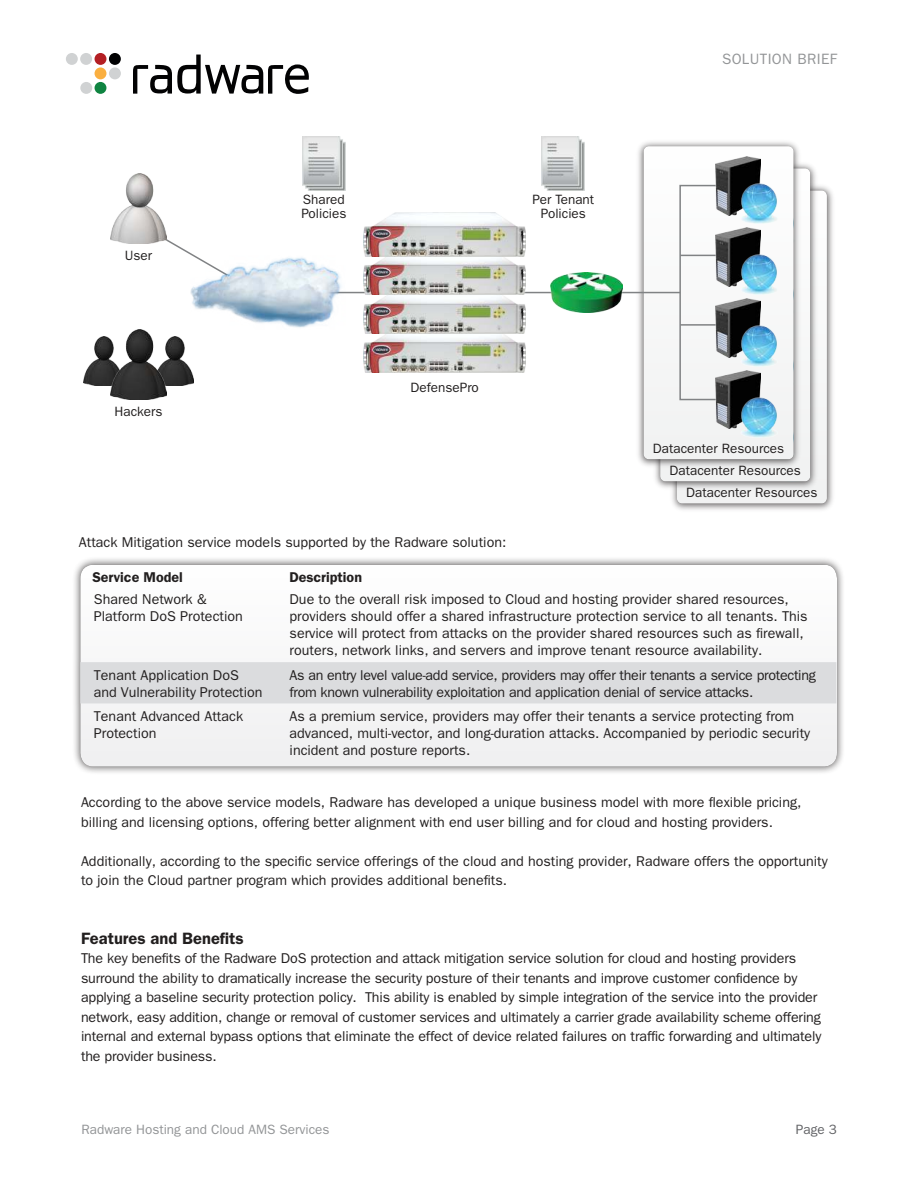
<style>
.page{position:relative;width:918px;height:1188px;background:#fff}
.page>*{position:absolute;margin:0;border:0;box-sizing:border-box;transform-origin:0 0}
.t1{font:600 16.5px "Franklin Gothic";color:#221f1f}
.t2{font:15px "Franklin Gothic";letter-spacing:.025em;color:#939597}
.t3{font:14.25px/17.1px "Franklin Gothic";color:#221f1f}
.t4{font:14.25px/17.1px "Franklin Gothic";letter-spacing:-.02em;color:#221f1f}
.t5{font:600 14.25px "Franklin Gothic";color:#221f1f}
.t6{font:13.5px/13.5px "Franklin Gothic";color:#221f1f}
.t7{font:13.5px "Franklin Gothic";color:#939597}
.t8{font:13.5px "Franklin Gothic";color:#626366}
</style>
<div class="page">
<div style="left:109px;top:53px;width:12px;height:12px;background:#020203;border-radius:50%"></div>
<div style="left:66px;top:53px;width:12px;height:12px;background:#d0d2d3;border-radius:50%"></div>
<div style="left:80px;top:53px;width:12px;height:12px;background:#d0d2d3;border-radius:50%"></div>
<div style="left:109px;top:67px;width:12px;height:12px;background:#d0d2d3;border-radius:50%"></div>
<div style="left:95px;top:53px;width:11px;height:12px;background:#b41f24;border-radius:50%"></div>
<div style="left:95px;top:67px;width:11px;height:12px;background:#faaf40;border-radius:50%"></div>
<div style="left:80px;top:82px;width:12px;height:12px;background:#d0d2d3;border-radius:50%"></div>
<div style="left:95px;top:82px;width:11px;height:12px;background:#0f8441;border-radius:50%"></div>
<svg style="left:133px;top:55px;width:176px;height:39px"></svg>
<div style="left:72px;top:556px;width:773px;height:219px;background:#221f1f;opacity:.75"></div>
<img style="left:80px;top:565px;width:757px;height:202px">
<div style="left:80px;top:662px;width:756px;height:41px;background:#dbdcde"></div>
<img style="left:672px;top:186px;width:161px;height:324px">
<img style="left:677px;top:190px;width:150px;height:314px">
<img style="left:655px;top:164px;width:165px;height:328px">
<img style="left:660px;top:168px;width:150px;height:313px">
<img style="left:638px;top:142px;width:166px;height:328px">
<img style="left:644px;top:146px;width:149px;height:313px">
<div style="left:679px;top:185px;width:45px;height:215px;border:2px solid #808284"></div>
<svg style="left:167px;top:227px;width:515px;height:67px"></svg>
<hr style="left:680px;top:255px;width:37px;height:1px;background:#808284">
<hr style="left:680px;top:324px;width:37px;height:2px;background:#808284">
<img style="left:715px;top:156px;width:46px;height:59px">
<img style="left:740px;top:182px;width:40px;height:41px">
<img style="left:715px;top:227px;width:46px;height:59px">
<img style="left:740px;top:254px;width:40px;height:41px">
<img style="left:715px;top:299px;width:46px;height:59px">
<img style="left:740px;top:325px;width:40px;height:41px">
<img style="left:715px;top:370px;width:46px;height:59px">
<img style="left:740px;top:396px;width:40px;height:41px">
<img style="left:550px;top:272px;width:72px;height:41px">
<img style="left:364px;top:334px;width:162px;height:38px">
<img style="left:364px;top:295px;width:162px;height:39px">
<img style="left:364px;top:256px;width:162px;height:39px">
<img style="left:364px;top:213px;width:162px;height:43px">
<img style="left:111px;top:174px;width:56px;height:70px">
<img style="left:83px;top:337px;width:28px;height:49px">
<img style="left:167px;top:337px;width:27px;height:49px">
<img style="left:111px;top:329px;width:56px;height:70px">
<img style="left:191px;top:255px;width:155px;height:73px">
<img style="left:302px;top:136px;width:43px;height:54px">
<img style="left:542px;top:136px;width:43px;height:54px">
<p class="t6" style="left:125px;top:250px;width:29px">User</p>
<p class="t6" style="left:115px;top:405px;width:49px">Hackers</p>
<p class="t6" style="left:301px;top:194px;width:47px">Shared<br>Policies</p>
<p class="t6" style="left:532px;top:194px;width:63px;text-align:center">Per Tenant<br>Policies</p>
<p class="t2" style="left:722px;top:54px;width:116px">SOLUTION BRIEF</p>
<p class="t6" style="left:411px;top:382px;width:70px">DefensePro</p>
<p class="t6" style="left:653px;top:443px;width:133px">Datacenter Resources</p>
<p class="t6" style="left:670px;top:465px;width:133px">Datacenter Resources</p>
<p class="t6" style="left:686px;top:487px;width:133px">Datacenter Resources</p>
<p class="t3" style="left:79px;top:535px;width:429px">Attack Mitigation service models supported by the Radware solution:</p>
<p class="t5" style="left:92px;top:572px;width:92px">Service Model</p>
<p class="t5" style="left:289px;top:572px;width:74px">Description</p>
<p class="t3" style="left:94px;top:592px;width:151px">Shared Network &amp;<br>Platform DoS Protection</p>
<p class="t3" style="left:290px;top:592px;width:520px">Due to the overall risk imposed to Cloud and hosting provider shared resources, providers should offer a shared infrastructure protection service to all tenants. This service will protect from attacks on the provider shared resources such as firewall, routers, network links, and servers and improve tenant resource availability.</p>
<p class="t3" style="left:94px;top:667px;width:170px">Tenant Application DoS and Vulnerability Protection</p>
<p class="t4" style="left:290px;top:667px;width:528px">As an entry level value-add service, providers may offer their tenants a service protecting from known vulnerability exploitation and application denial of service attacks.</p>
<p class="t3" style="left:94px;top:709px;width:151px">Tenant Advanced Attack<br>Protection</p>
<p class="t3" style="left:290px;top:709px;width:522px">As a premium service, providers may offer their tenants a service protecting from advanced, multi-vector, and long-duration attacks. Accompanied by periodic security incident and posture reports.</p>
<p class="t3" style="left:81px;top:794px;width:722px;line-height:19.5px">According to the above service models, Radware has developed a unique business model with more flexible pricing, billing and licensing options, offering better alignment with end user billing and for cloud and hosting providers.</p>
<p class="t3" style="left:81px;top:852px;width:748px;line-height:19.5px">Additionally, according to the specific service offerings of the cloud and hosting provider, Radware offers the opportunity to join the Cloud partner program which provides additional benefits.</p>
<p class="t1" style="left:81px;top:932px;width:164px">Features and Benefits</p>
<p class="t3" style="left:81px;top:950px;width:742px;line-height:19.5px">The key benefits of the Radware DoS protection and attack mitigation service solution for cloud and hosting providers surround the ability to dramatically increase the security posture of their tenants and improve customer confidence by applying a baseline security protection policy. This ability is enabled by simple integration of the service into the provider network, easy addition, change or removal of customer services and ultimately a carrier grade availability scheme offering internal and external bypass options that eliminate the effect of device related failures on traffic forwarding and ultimately the provider business.</p>
<p class="t7" style="left:81px;top:1125px;width:250px">Radware Hosting and Cloud AMS Services</p>
<p class="t8" style="left:796px;top:1125px;width:43px">Page 3</p>
</div>
